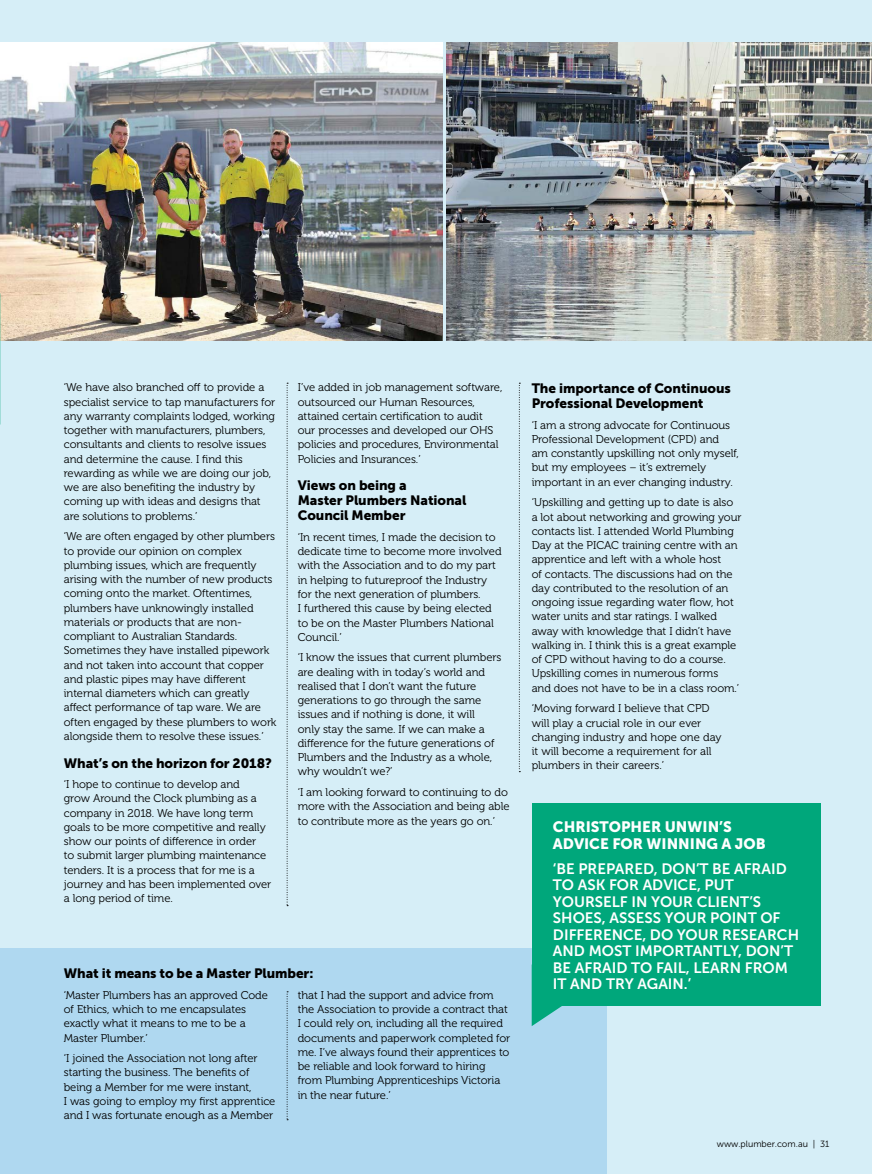
<style>
.page{position:relative;width:872px;height:1174px;background:#d6eef7}
.page>*{position:absolute;margin:0;border:0;box-sizing:border-box;transform-origin:0 0}
.t1{font:15px/16.5px "Museo Sans 700";color:#fff}
.t2{font:15px/16.5px "Museo Sans 900";color:#fff}
.t3{font:13.5px/15px "Museo Sans 900";letter-spacing:-.005em;color:#000}
.t4{font:11.25px/14.2px "Museo 300";letter-spacing:-.005em;color:#000}
.t5{font:9px "Museo Sans 300";color:#000}
</style>
<div class="page">
<div style="left:0;top:947px;width:606px;height:227px;background:#afd8f0"></div>
<img style="left:446px;top:43px;width:426px;height:297px">
<img style="left:0;top:43px;width:442px;height:297px">
<svg style="left:287px;top:383px;width:1px;height:523px"></svg>
<div style="left:531px;top:804px;width:289px;height:202px;background:#00a77b"></div>
<svg style="left:531px;top:964px;width:76px;height:62px"></svg>
<div style="left:553px;top:821px;width:246px;height:178px;background:#00a77b"></div>
<svg style="left:519px;top:383px;width:1px;height:389px"></svg>
<svg style="left:287px;top:991px;width:1px;height:129px"></svg>
<p class="t4" style="left:64px;top:380px;width:213px">‘We have also branched off to provide a specialist service to tap manufacturers for any warranty complaints lodged, working together with manufacturers, plumbers, consultants and clients to resolve issues and determine the cause. I find this rewarding as while we are doing our job, we are also benefiting the industry by coming up with ideas and designs that are solutions to problems.’</p>
<p class="t4" style="left:64px;top:529px;width:214px">‘We are often engaged by other plumbers to provide our opinion on complex plumbing issues, which are frequently arising with the number of new products coming onto the market. Oftentimes, plumbers have unknowingly installed materials or products that are non&shy;compliant to Australian Standards.<br>Sometimes they have installed pipework and not taken into account that copper and plastic pipes may have different internal diameters which can greatly affect performance of tap ware. We are often engaged by these plumbers to work alongside them to resolve these issues.’</p>
<p class="t3" style="left:64px;top:755px;width:209px">What’s on the horizon for 2018?</p>
<p class="t4" style="left:64px;top:777px;width:209px">‘I hope to continue to develop and<br>grow Around the Clock plumbing as a company in 2018. We have long term goals to be more competitive and really show our points of difference in order<br>to submit larger plumbing maintenance tenders. It is a process that for me is a journey and has been implemented over a long period of time.</p>
<p class="t4" style="left:298px;top:380px;width:206px">I’ve added in job management software, outsourced our Human Resources, attained certain certification to audit our processes and developed our OHS policies and procedures, Environmental Policies and Insurances.’</p>
<p class="t3" style="left:298px;top:478px;width:170px">Views on being a<br>Master Plumbers National<br>Council Member</p>
<p class="t4" style="left:298px;top:530px;width:205px">‘In recent times, I made the decision to dedicate time to become more involved with the Association and to do my part in helping to futureproof the Industry for the next generation of plumbers.<br>I furthered this cause by being elected to be on the Master Plumbers National Council.’</p>
<p class="t4" style="left:298px;top:650px;width:205px">‘I know the issues that current plumbers are dealing with in today’s world and realised that I don’t want the future generations to go through the same issues and if nothing is done, it will<br>only stay the same. If we can make a difference for the future generations of Plumbers and the Industry as a whole, why wouldn’t we?’</p>
<p class="t4" style="left:298px;top:785px;width:213px">‘I am looking forward to continuing to do more with the Association and being able to contribute more as the years go on.’</p>
<p class="t3" style="left:64px;top:966px;width:251px">What it means to be a Master Plumber:</p>
<p class="t4" style="left:64px;top:988px;width:206px">‘Master Plumbers has an approved Code of Ethics, which to me encapsulates exactly what it means to me to be a<br>Master Plumber.’</p>
<p class="t4" style="left:64px;top:1051px;width:213px">‘I joined the Association not long after starting the business. The benefits of being a Member for me were instant,<br>I was going to employ my first apprentice and I was fortunate enough as a Member</p>
<p class="t4" style="left:298px;top:988px;width:214px">that I had the support and advice from the Association to provide a contract that I could rely on, including all the required documents and paperwork completed for me. I’ve always found their apprentices to be reliable and look forward to hiring from Plumbing Apprenticeships Victoria in the near future.’</p>
<p class="t3" style="left:531px;top:381px;width:201px">The importance of Continuous<br>Professional Development</p>
<p class="t4" style="left:531px;top:418px;width:209px">‘I am a strong advocate for Continuous Professional Development (CPD) and<br>am constantly upskilling not only myself, but my employees – it’s extremely important in an ever changing industry.</p>
<p class="t4" style="left:531px;top:495px;width:211px">‘Upskilling and getting up to date is also a lot about networking and growing your contacts list. I attended World Plumbing Day at the PICAC training centre with an apprentice and left with a whole host<br>of contacts. The discussions had on the day contributed to the resolution of an ongoing issue regarding water flow, hot water units and star ratings. I walked away with knowledge that I didn’t have walking in. I think this is a great example of CPD without having to do a course.<br>Upskilling comes in numerous forms<br>and does not have to be in a class room.’</p>
<p class="t4" style="left:531px;top:701px;width:191px">‘Moving forward I believe that CPD will play a crucial role in our ever changing industry and hope one day it will become a requirement for all plumbers in their careers.’</p>
<h1 class="t2" style="left:553px;top:818px;width:214px">CHRISTOPHER UNWIN’S<br>ADVICE FOR WINNING A JOB</h1>
<h1 class="t1" style="left:553px;top:860px;width:248px">‘BE PREPARED, DON’T BE AFRAID<br>TO ASK FOR ADVICE, PUT<br>YOURSELF IN YOUR CLIENT’S<br>SHOES, ASSESS YOUR POINT OF<br>DIFFERENCE, DO YOUR RESEARCH<br>AND MOST IMPORTANTLY, DON’T<br>BE AFRAID TO FAIL, LEARN FROM<br>IT AND TRY AGAIN.’</h1>
<p class="t5" style="left:717px;top:1138px;width:114px">www.plumber.com.au | 31</p>
</div>
